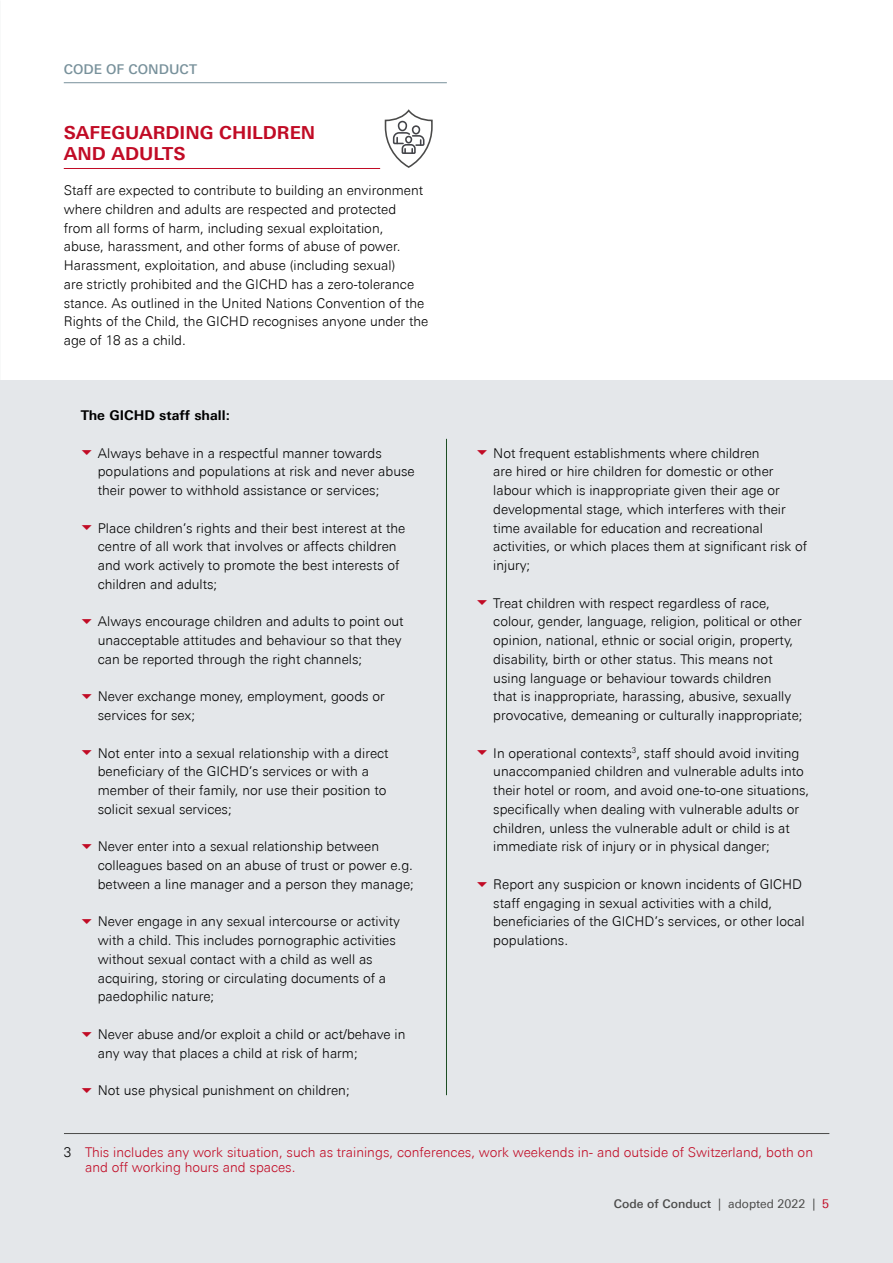
<style>
.page{position:relative;width:893px;height:1263px;background:#fff}
.page>*{position:absolute;margin:0;border:0;box-sizing:border-box;transform-origin:0 0}
.t1{font:700 18px/21px "Univers Next Pro";color:#c10b25}
.t2{font:300 13.5px/18.8px "Univers Next Pro";color:#000}
.t3{font:300 13.5px/15px "Univers Next Pro";color:#c10b25}
.t4{font:700 13.5px "Univers Next Pro";color:#000}
.t5{font:500 13.5px "Univers Next Pro";color:#78919b}
.t6{font:500 12px "Univers Next Pro";color:#4a4a49}
.s1{color:#000}
.s2{font-weight:400}
.s3{font-weight:400;color:#c10b25}
</style>
<div class="page">
<div style="left:0;top:381px;width:893px;height:882px;background:#e4e7ea"></div>
<hr style="left:64px;top:1133px;width:765px;height:1px;background:#4a4a49">
<hr style="left:446px;top:439px;width:1px;height:656px;background:#1d4e24">
<hr style="left:64px;top:168px;width:316px;height:1px;background:#c10b25">
<svg style="left:384px;top:109px;width:49px;height:59px"></svg>
<hr style="left:64px;top:82px;width:383px;height:1px;background:#78919b">
<p class="t5" style="left:64px;top:61px;width:135px">CODE OF CONDUCT</p>
<h1 class="t1" style="left:64px;top:122px;width:253px">SAFEGUARDING CHILDREN<br>AND ADULTS</h1>
<p class="t2" style="left:64px;top:181px;width:366px">Staff are expected to contribute to building an environment where children and adults are respected and protected from all forms of harm, including sexual exploitation,<br>abuse, harassment, and other forms of abuse of power.<br>Harassment, exploitation, and abuse (including sexual)<br>are strictly prohibited and the GICHD has a zero-tolerance stance. As outlined in the United Nations Convention of the Rights of the Child, the GICHD recognises anyone under the age of 18 as a child.</p>
<p class="t4" style="left:81px;top:407px;width:151px">The GICHD staff shall:</p>
<p class="t2" style="left:98px;top:443px;width:318px">Always behave in a respectful manner towards populations and populations at risk and never abuse their power to withhold assistance or services;</p>
<p class="t2" style="left:98px;top:518px;width:309px">Place children’s rights and their best interest at the centre of all work that involves or affects children and work actively to promote the best interests of children and adults;</p>
<p class="t2" style="left:98px;top:612px;width:307px">Always encourage children and adults to point out unacceptable attitudes and behaviour so that they can be reported through the right channels;</p>
<p class="t2" style="left:98px;top:687px;width:289px">Never exchange money, employment, goods or services for sex;</p>
<p class="t2" style="left:98px;top:743px;width:292px">Not enter into a sexual relationship with a direct beneficiary of the GICHD’s services or with a member of their family, nor use their position to solicit sexual services;</p>
<p class="t2" style="left:98px;top:837px;width:318px">Never enter into a sexual relationship between colleagues based on an abuse of trust or power e.g. between a line manager and a person they manage;</p>
<p class="t2" style="left:98px;top:912px;width:304px">Never engage in any sexual intercourse or activity with a child. This includes pornographic activities without sexual contact with a child as well as acquiring, storing or circulating documents of a paedophilic nature;</p>
<p class="t2" style="left:98px;top:1025px;width:309px">Never abuse and/or exploit a child or act/behave in any way that places a child at risk of harm;</p>
<p class="t2" style="left:98px;top:1081px;width:254px">Not use physical punishment on children;</p>
<p class="t2" style="left:493px;top:443px;width:315px">Not frequent establishments where children<br>are hired or hire children for domestic or other labour which is inappropriate given their age or developmental stage, which interferes with their time available for education and recreational activities, or which places them at significant risk of injury;</p>
<p class="t2" style="left:493px;top:593px;width:311px">Treat children with respect regardless of race, colour, gender, language, religion, political or other opinion, national, ethnic or social origin, property, disability, birth or other status. This means not using language or behaviour towards children<br>that is inappropriate, harassing, abusive, sexually provocative, demeaning or culturally inappropriate;</p>
<p class="t2" style="left:493px;top:743px;width:318px">In operational contexts<sup>3</sup>, staff should avoid inviting unaccompanied children and vulnerable adults into their hotel or room, and avoid one-to-one situations, specifically when dealing with vulnerable adults or children, unless the vulnerable adult or child is at immediate risk of injury or in physical danger;</p>
<p class="t2" style="left:493px;top:875px;width:313px">Report any suspicion or known incidents of GICHD staff engaging in sexual activities with a child, beneficiaries of the GICHD’s services, or other local populations.</p>
<p class="t3" style="left:85px;top:1144px;width:729px;text-indent:-21px"><span class="s1">3</span> This includes any work situation, such as trainings, conferences, work weekends in- and outside of Switzerland, both on and off working hours and spaces.</p>
<p class="t6" style="left:614px;top:1197px;width:217px">Code of Conduct <span class="s2">| adopted 2022 |</span> <span class="s3">5</span></p>
</div>
